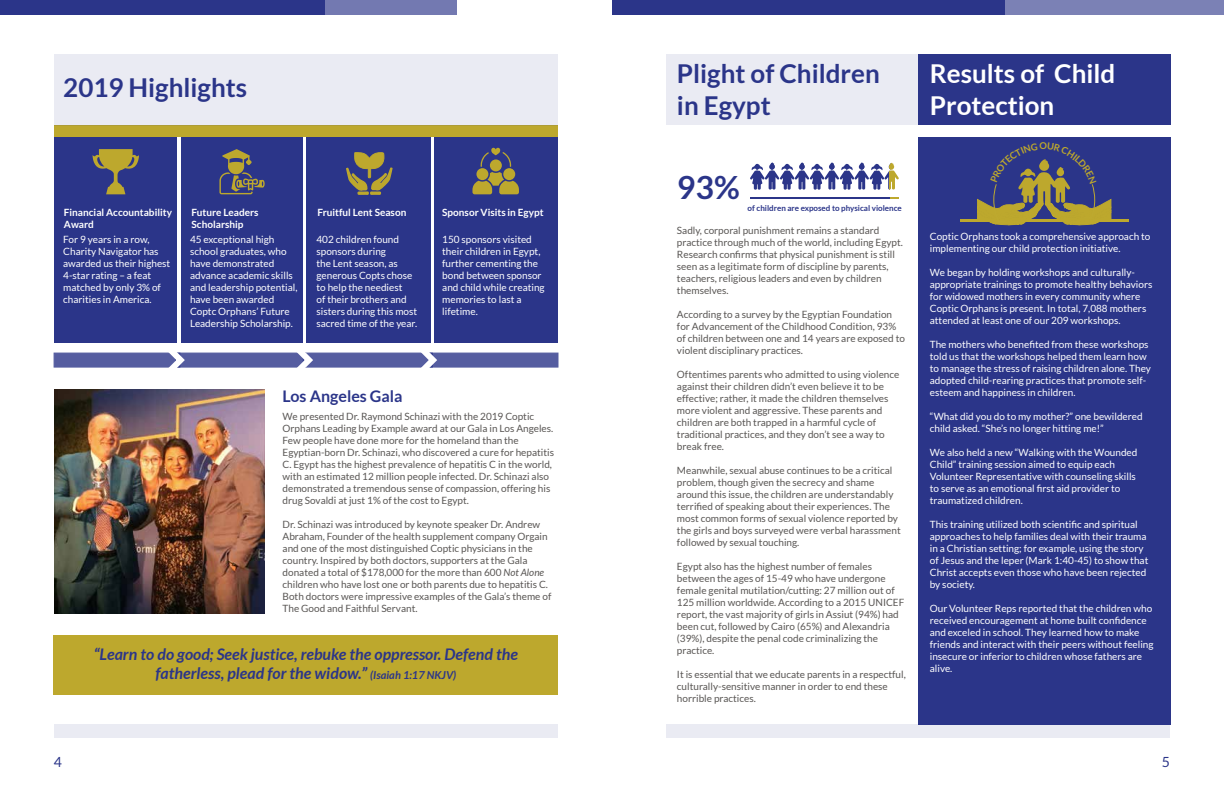
<style>
.page{position:relative;width:1224px;height:792px;background:#fff}
.page>*{position:absolute;margin:0;border:0;box-sizing:border-box;transform-origin:0 0}
.t1{font:700 32px "Lato";color:#2b3589}
.t2{font:700 26px/31.2px "Lato";color:#2b3589}
.t3{font:700 26px/31.2px "Lato";color:#fff}
.t4{font:italic 700 16px/19.2px "Lato";color:#2b3589;text-align:center}
.t5{font:700 16px "Lato";color:#2b3589}
.t6{font:14px "Lato";color:#2b3589}
.t7{font:10px/12px "Lato";color:#595654}
.t8{font:10px/12px "Lato";color:#fff}
.t9{font:700 10px/12px "Lato";color:#fff}
.t10{font:700 9.4px "Lato";color:#bda82d}
.t11{font:700 8px "Lato";color:#2b3589}
.s1{font-style:italic}
.s2{font-size:11px}
</style>
<div class="page">
<div style="left:0;top:0;width:325px;height:14px;background:#2b3589"></div>
<div style="left:900px;top:0;width:324px;height:14px;background:#7b81b5"></div>
<div style="left:325px;top:0;width:132px;height:14px;background:#7379b1"></div>
<div style="left:612px;top:0;width:393px;height:14px;background:#2b3589"></div>
<div style="left:54px;top:636px;width:504px;height:59px;background:#bda82d"></div>
<div style="left:666px;top:724px;width:504px;height:14px;background:#eaebf3"></div>
<div style="left:666px;top:54px;width:252px;height:71px;background:#eaebf3"></div>
<div style="left:918px;top:54px;width:252px;height:670px;background:#2b3589"></div>
<div style="left:652px;top:125px;width:532px;height:12px;background:#fff"></div>
<div style="left:306px;top:137px;width:126px;height:206px;background:#2b3589"></div>
<div style="left:433px;top:137px;width:125px;height:206px;background:#2b3589"></div>
<div style="left:181px;top:137px;width:122px;height:206px;background:#2b3589"></div>
<div style="left:54px;top:137px;width:124px;height:206px;background:#2b3589"></div>
<div style="left:303px;top:353px;width:130px;height:15px;background:#555da0;border:1px solid #2b3589"></div>
<div style="left:429px;top:353px;width:129px;height:15px;background:#555da0;border:1px solid #2b3589"></div>
<div style="left:175px;top:353px;width:131px;height:15px;background:#555da0;border:1px solid #2b3589"></div>
<div style="left:54px;top:353px;width:126px;height:15px;background:#555da0;border:1px solid #2b3589"></div>
<svg style="left:159px;top:338px;width:30px;height:30px"></svg>
<svg style="left:287px;top:352px;width:30px;height:16px"></svg>
<svg style="left:411px;top:338px;width:30px;height:30px"></svg>
<img style="left:54px;top:389px;width:211px;height:224px">
<div style="left:54px;top:724px;width:504px;height:14px;background:#eaebf3"></div>
<div style="left:54px;top:125px;width:503px;height:12px;background:#bda82d"></div>
<div style="left:54px;top:54px;width:504px;height:71px;background:#eaebf3"></div>
<hr style="left:750px;top:197px;width:140px;height:2px;background:#2b3589">
<svg style="left:890px;top:197px;width:9px;height:2px"></svg>
<svg style="left:750px;top:162px;width:149px;height:28px"></svg>
<svg style="left:346px;top:152px;width:47px;height:43px"></svg>
<hr style="left:431px;top:137px;width:2px;height:208px;background:#fff">
<hr style="left:178px;top:137px;width:2px;height:208px;background:#fff">
<svg style="left:93px;top:149px;width:46px;height:45px"></svg>
<svg style="left:219px;top:149px;width:46px;height:45px"></svg>
<svg style="left:472px;top:147px;width:47px;height:47px"></svg>
<hr style="left:1094px;top:220px;width:35px;height:2px;background:#bda82d">
<hr style="left:960px;top:220px;width:35px;height:2px;background:#bda82d">
<svg style="left:977px;top:159px;width:134px;height:67px"></svg>
<h2 class="t2" style="left:63px;top:72px;width:185px">2019 Highlights</h2>
<p class="t9" style="left:64px;top:206px;width:110px">Financial Accountability</p>
<p class="t9" style="left:317px;top:206px;width:90px">Fruitful Lent Season</p>
<p class="t9" style="left:442px;top:206px;width:103px">Sponsor Visits in Egypt</p>
<p class="t9" style="left:64px;top:218px;width:32px">Award</p>
<p class="t9" style="left:192px;top:206px;width:68px">Future Leaders<br>Scholarship</p>
<p class="t8" style="left:63px;top:234px;width:109px">For 9 years in a row,<br>Charity Navigator has awarded us their highest<br>4-star rating – a feat matched by only 3% of charities in America.</p>
<p class="t8" style="left:190px;top:234px;width:109px">45 exceptional high school graduates, who have demonstrated advance academic skills and leadership potential, have been awarded<br>Coptc Orphans’ Future<br>Leadership Scholarship.</p>
<p class="t8" style="left:442px;top:234px;width:104px">150 sponsors visited their children in Egypt, further cementing the bond between sponsor and child while creating memories to last a lifetime.</p>
<p class="t8" style="left:316px;top:234px;width:102px">402 children found sponsors during<br>the Lent season, as generous Copts chose to help the neediest<br>of their brothers and sisters during this most sacred time of the year.</p>
<h3 class="t5" style="left:283px;top:387px;width:121px">Los Angeles Gala</h3>
<p class="t7" style="left:283px;top:410px;width:273px">We presented Dr. Raymond Schinazi with the 2019 Coptic Orphans Leading by Example award at our Gala in Los Angeles.<br>Few people have done more for the homeland than the Egyptian-born Dr. Schinazi, who discovered a cure for hepatitis C. Egypt has the highest prevalence of hepatitis C in the world, with an estimated 12 million people infected. Dr. Schinazi also demonstrated a tremendous sense of compassion, offering his drug Sovaldi at just 1% of the cost to Egypt.</p>
<p class="t7" style="left:283px;top:518px;width:270px">Dr. Schinazi was introduced by keynote speaker Dr. Andrew Abraham, Founder of the health supplement company Orgain and one of the most distinguished Coptic physicians in the country. Inspired by both doctors, supporters at the Gala donated a total of $178,000 for the more than 600 <span class="s1">Not Alone </span>children who have lost one or both parents due to hepatitis C.<br>Both doctors were impressive examples of the Gala’s theme of The Good and Faithful Servant.</p>
<h3 class="t4" style="left:94px;top:645px;width:426px">“Learn to do good; Seek justice, rebuke the oppressor. Defend the fatherless, plead for the widow.” <span class="s2">(Isaiah 1:17 NKJV)</span></h3>
<h2 class="t2" style="left:677px;top:58px;width:204px">Plight of Children in Egypt</h2>
<h2 class="t3" style="left:930px;top:58px;width:187px">Results of Child<br>Protection</h2>
<h1 class="t1" style="left:677px;top:169px;width:64px">93%</h1>
<p class="t11" style="left:748px;top:203px;width:156px">of children are exposed to physical violence</p>
<p class="t7" style="left:677px;top:224px;width:228px">Sadly, corporal punishment remains a standard practice through much of the world, including Egypt.<br>Research confirms that physical punishment is still seen as a legitimate form of discipline by parents, teachers, religious leaders and even by children themselves.</p>
<p class="t7" style="left:677px;top:308px;width:230px">According to a survey by the Egyptian Foundation for Advancement of the Childhood Condition, 93% of children between one and 14 years are exposed to violent disciplinary practices.</p>
<p class="t7" style="left:677px;top:368px;width:224px">Oftentimes parents who admitted to using violence against their children didn’t even believe it to be effective; rather, it made the children themselves more violent and aggressive. These parents and children are both trapped in a harmful cycle of traditional practices, and they don’t see a way to break free.</p>
<p class="t7" style="left:677px;top:464px;width:225px">Meanwhile, sexual abuse continues to be a critical problem, though given the secrecy and shame around this issue, the children are understandably terrified of speaking about their experiences. The most common forms of sexual violence reported by the girls and boys surveyed were verbal harassment followed by sexual touching.</p>
<p class="t7" style="left:677px;top:560px;width:229px">Egypt also has the highest number of females between the ages of 15-49 who have undergone female genital mutilation/cutting: 27 million out of 125 million worldwide. According to a 2015 UNICEF report, the vast majority of girls in Assiut (94%) had been cut, followed by Cairo (65%) and Alexandria (39%), despite the penal code criminalizing the practice.</p>
<p class="t7" style="left:677px;top:668px;width:230px">It is essential that we educate parents in a respectful, culturally-sensitive manner in order to end these horrible practices.</p>
<p class="t10" style="left:1039px;top:141px;width:9px">O</p>
<p class="t8" style="left:930px;top:230px;width:222px">Coptic Orphans took a comprehensive approach to implementing our child protection initiative.</p>
<p class="t8" style="left:930px;top:266px;width:224px">We began by holding workshops and culturally&shy;appropriate trainings to promote healthy behaviors for widowed mothers in every community where Coptic Orphans is present. In total, 7,088 mothers attended at least one of our 209 workshops.</p>
<p class="t8" style="left:930px;top:338px;width:223px">The mothers who benefited from these workshops told us that the workshops helped them learn how to manage the stress of raising children alone. They adopted child-rearing practices that promote self&shy;esteem and happiness in children.</p>
<p class="t8" style="left:930px;top:410px;width:214px">“What did you do to my mother?” one bewildered child asked. “She’s no longer hitting me!”</p>
<p class="t8" style="left:930px;top:446px;width:209px">We also held a new “Walking with the Wounded Child” training session aimed to equip each Volunteer Representative with counseling skills to serve as an emotional first aid provider to traumatized children.</p>
<p class="t8" style="left:930px;top:518px;width:220px">This training utilized both scientific and spiritual approaches to help families deal with their trauma in a Christian setting; for example, using the story of Jesus and the leper (Mark 1:40-45) to show that Christ accepts even those who have been rejected by society.</p>
<p class="t8" style="left:930px;top:602px;width:225px">Our Volunteer Reps reported that the children who received encouragement at home built confidence and exceled in school. They learned how to make friends and interact with their peers without feeling insecure or inferior to children whose fathers are alive.</p>
<h3 class="t6" style="left:54px;top:754px;width:10px">4</h3>
<h3 class="t6" style="left:1162px;top:754px;width:10px">5</h3>
</div>
